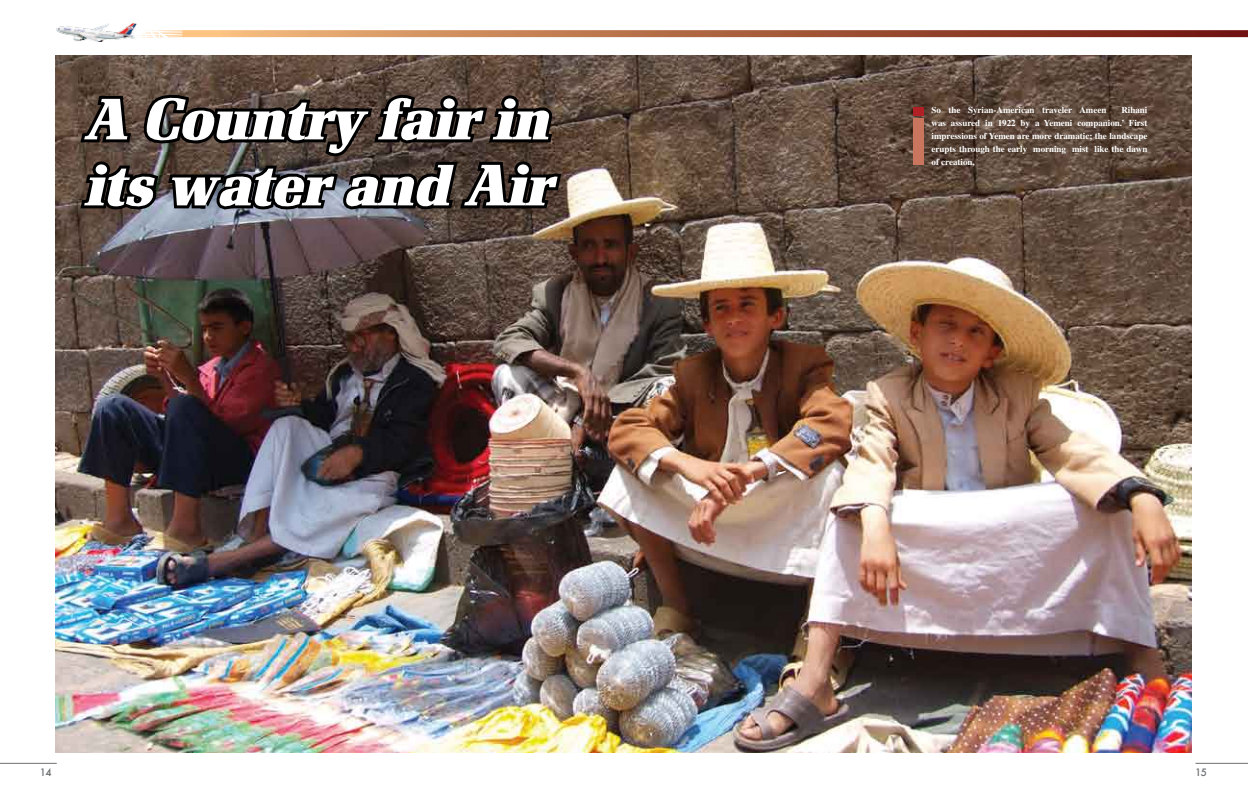
<style>
.page{position:relative;width:1248px;height:808px;background:#fff}
.page>*{position:absolute;margin:0;border:0;box-sizing:border-box;transform-origin:0 0}
.t1{font:54px/66px "Renau KF";color:#fff}
.t2{font:500 10px "Futura";color:#6d6f71}
.t3{font:700 9px/13px "Times";color:#fff;text-align:justify}
</style>
<div class="page">
<hr style="left:0;top:763px;width:57px;height:1px;background:#6d6f71">
<img style="left:55px;top:56px;width:1136px;height:697px">
<svg style="left:77px;top:92px;width:487px;height:130px;background:#3b3330"></svg>
<svg style="left:141px;top:30px;width:1106px;height:7px;background:#b46e4d"></svg>
<img style="left:56px;top:23px;width:80px;height:19px">
<hr style="left:1195px;top:763px;width:52px;height:1px;background:#6d6f71">
<div style="left:913px;top:118px;width:10px;height:47px;background:#ca765f"></div>
<div style="left:913px;top:107px;width:10px;height:8px;background:#b02024"></div>
<h1 class="t1" style="left:85px;top:87px;width:468px">A Country fair in its water and Air</h1>
<p class="t2" style="left:40px;top:766px;width:13px">14</p>
<p class="t3" style="left:931px;top:104px;width:176px">So the Syrian-American traveler Ameen</p>
<p class="t3" style="left:931px;top:104px;width:217px;text-indent:190px">Rihani was assured in 1922 by a Yemeni companion.’ First impressions of Yemen are more dramatic; the landscape erupts through the early morning mist like the dawn of creation,</p>
<p class="t2" style="left:1195px;top:766px;width:13px">15</p>
</div>
